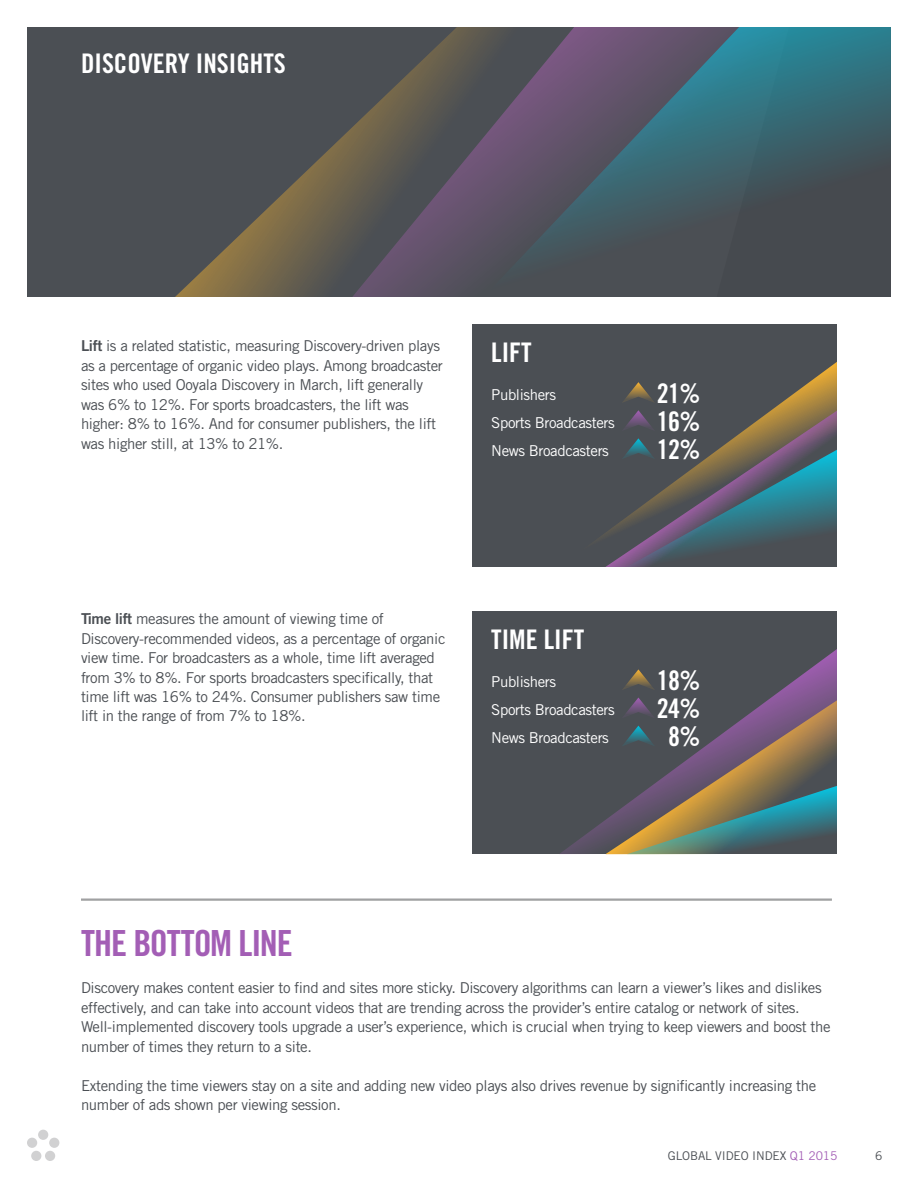
<style>
.page{position:relative;width:918px;height:1188px;background:#fff}
.page>*{position:absolute;margin:0;border:0;box-sizing:border-box;transform-origin:0 0}
.t1{font:36px "Trade Gothic Bold Cond Twenty";letter-spacing:-.025em;color:#a35eb5}
.t2{font:27px/28px "Trade Gothic Bold Cond Twenty";color:#fff;text-align:justify}
.t3{font:15px/19.5px "Trade Gothic";letter-spacing:-.025em;color:#4b4f54}
.t4{font:15px/28.2px "Trade Gothic";letter-spacing:-.025em;color:#fff}
.t5{font:12px "Trade Gothic";letter-spacing:-.01em;color:#4b4f54}
.s1{font-family:"Trade Gothic Bold Two"}
.s2{color:#a35eb5}
</style>
<div class="page">
<div style="left:38px;top:1130px;width:10px;height:10px;background:#d1d1d2;border-radius:50%"></div>
<div style="left:27px;top:1138px;width:10px;height:10px;background:#d1d1d2;border-radius:50%"></div>
<div style="left:31px;top:1151px;width:10px;height:10px;background:#d1d1d2;border-radius:50%"></div>
<div style="left:45px;top:1151px;width:10px;height:10px;background:#d1d1d2;border-radius:50%"></div>
<div style="left:49px;top:1138px;width:10px;height:10px;background:#d1d1d2;border-radius:50%"></div>
<div style="left:27px;top:27px;width:864px;height:270px;background:#4b4f54"></div>
<svg style="left:175px;top:128px;width:177px;height:169px"></svg>
<svg style="left:352px;top:27px;width:131px;height:270px"></svg>
<svg style="left:483px;top:27px;width:408px;height:231px"></svg>
<hr style="left:81px;top:898px;width:751px;height:3px;background:#a0a1a2">
<div style="left:473px;top:324px;width:364px;height:243px;background:#4b4f54"></div>
<svg style="left:601px;top:362px;width:236px;height:175px"></svg>
<svg style="left:622px;top:382px;width:33px;height:21px"></svg>
<svg style="left:605px;top:410px;width:232px;height:157px"></svg>
<div style="left:473px;top:611px;width:364px;height:243px;background:#4b4f54"></div>
<svg style="left:560px;top:649px;width:277px;height:205px"></svg>
<svg style="left:622px;top:669px;width:33px;height:21px"></svg>
<svg style="left:605px;top:698px;width:232px;height:156px"></svg>
<h2 class="t2" style="left:81px;top:50px;width:206px">DISCOVERY INSIGHTS</h2>
<p class="t3" style="left:81px;top:336px;width:363px"><span class="s1">Lift</span> is a related statistic, measuring Discovery-driven plays as a percentage of organic video plays. Among broadcaster sites who used Ooyala Discovery in March, lift generally was 6% to 12%. For sports broadcasters, the lift was higher: 8% to 16%. And for consumer publishers, the lift was higher still, at 13% to 21%.</p>
<h2 class="t2" style="left:491px;top:338px;width:42px">LIFT</h2>
<p class="t4" style="left:491px;top:380px;width:125px">Publishers<br>Sports Broadcasters<br>News Broadcasters</p>
<h2 class="t2" style="left:657px;top:379px;width:45px">21% 16% 12%</h2>
<p class="t3" style="left:81px;top:609px;width:366px"><span class="s1">Time lift</span> measures the amount of viewing time of Discovery-recommended videos, as a percentage of organic view time. For broadcasters as a whole, time lift averaged from 3% to 8%. For sports broadcasters specifically, that time lift was 16% to 24%. Consumer publishers saw time lift in the range of from 7% to 18%.</p>
<h2 class="t2" style="left:491px;top:625px;width:94px">TIME LIFT</h2>
<p class="t4" style="left:491px;top:667px;width:125px">Publishers<br>Sports Broadcasters<br>News Broadcasters</p>
<h2 class="t2" style="left:657px;top:666px;width:45px;text-align:center">18%<br>24%<br>8%</h2>
<h1 class="t1" style="left:81px;top:921px;width:213px">THE BOTTOM LINE</h1>
<p class="t3" style="left:81px;top:978px;width:751px">Discovery makes content easier to find and sites more sticky. Discovery algorithms can learn a viewer’s likes and dislikes effectively, and can take into account videos that are trending across the provider’s entire catalog or network of sites.<br>Well-implemented discovery tools upgrade a user’s experience, which is crucial when trying to keep viewers and boost the number of times they return to a site.</p>
<p class="t3" style="left:81px;top:1075px;width:737px">Extending the time viewers stay on a site and adding new video plays also drives revenue by significantly increasing the number of ads shown per viewing session.</p>
<p class="t5" style="left:668px;top:1148px;width:171px">GLOBAL VIDEO INDEX <span class="s2">Q1 2015</span></p>
<p class="t5" style="left:875px;top:1148px;width:9px">6</p>
</div>
